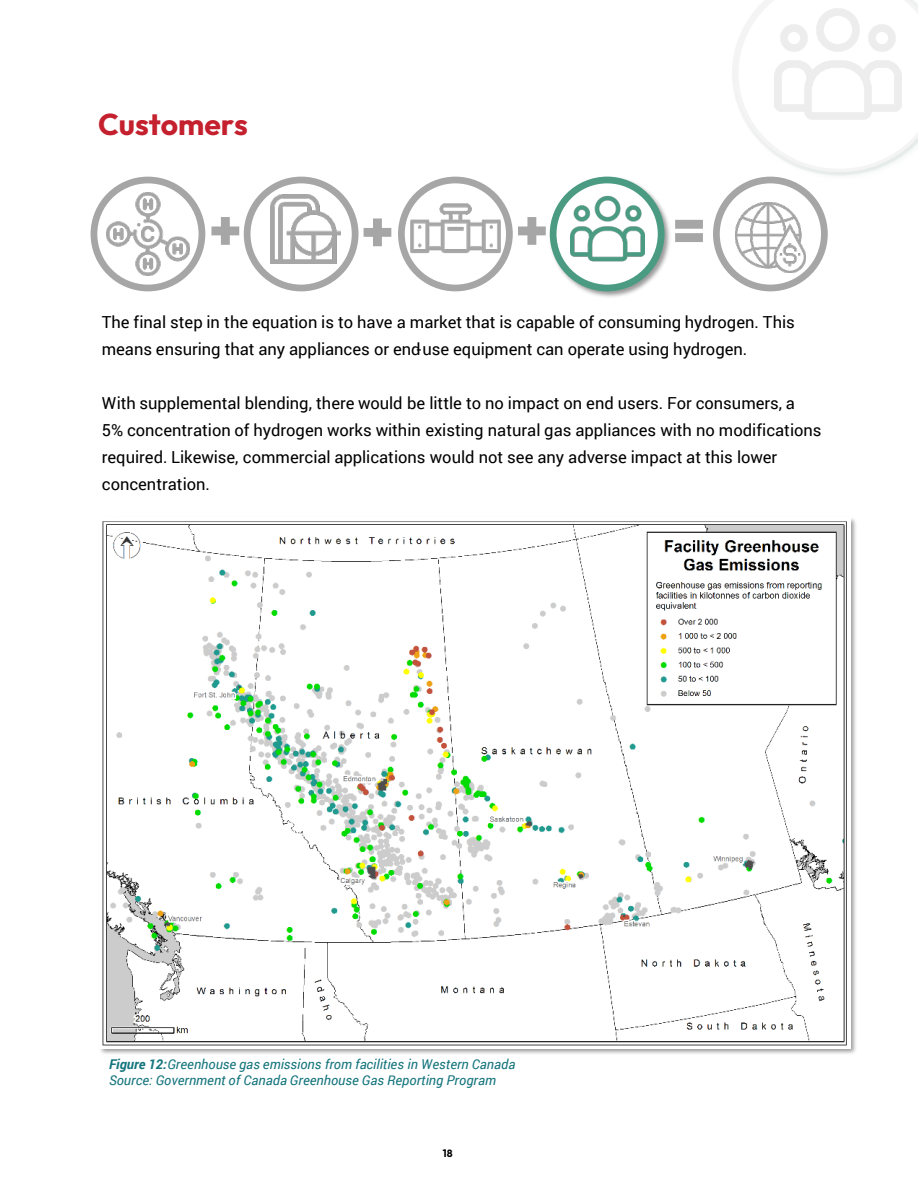
<style>
.page{position:relative;width:918px;height:1188px;background:#fff}
.page>*{position:absolute;margin:0;border:0;box-sizing:border-box;transform-origin:0 0}
.t1{font:700 30px "Outfit";color:#c4202e}
.t2{font:16.65px "Roboto";color:#000}
.t3{font:16.5px/27px "Roboto";color:#000}
.t4{font:italic 13.5px/16.2px "Roboto";color:#15757d}
.t5{font:700 10.5px "Outfit";color:#000}
.s1{font-weight:700}
</style>
<div class="page">
<svg style="left:94px;top:180px;width:108px;height:108px"></svg>
<div style="left:91px;top:177px;width:114px;height:114px;border:7px solid #a6a6a6;border-radius:50%"></div>
<svg style="left:211px;top:217px;width:28px;height:28px"></svg>
<svg style="left:247px;top:180px;width:108px;height:108px"></svg>
<div style="left:244px;top:177px;width:115px;height:114px;border:7px solid #a6a6a6;border-radius:50%"></div>
<svg style="left:364px;top:218px;width:27px;height:28px"></svg>
<svg style="left:401px;top:180px;width:108px;height:108px"></svg>
<div style="left:398px;top:177px;width:115px;height:114px;border:7px solid #a6a6a6;border-radius:50%"></div>
<svg style="left:518px;top:217px;width:28px;height:28px"></svg>
<img style="left:549px;top:176px;width:121px;height:121px">
<svg style="left:553px;top:180px;width:108px;height:108px"></svg>
<div style="left:550px;top:177px;width:115px;height:114px;border:7px solid #4a9b82;border-radius:50%"></div>
<svg style="left:675px;top:220px;width:28px;height:22px"></svg>
<svg style="left:716px;top:180px;width:108px;height:108px"></svg>
<div style="left:713px;top:177px;width:115px;height:114px;border:7px solid #a6a6a6;border-radius:50%"></div>
<img style="left:106px;top:192px;width:84px;height:84px">
<img style="left:271px;top:194px;width:70px;height:70px">
<img style="left:411px;top:188px;width:89px;height:89px">
<img style="left:570px;top:191px;width:74px;height:74px">
<img style="left:735px;top:202px;width:71px;height:71px">
<img style="left:742px;top:175px;width:105px;height:9px">
<svg style="left:732px;top:0;width:186px;height:175px"></svg>
<img style="left:774px;top:0;width:128px;height:128px">
<img style="left:100px;top:518px;width:750px;height:530px">
<h1 class="t1" style="left:98px;top:108px;width:151px">Customers</h1>
<p class="t3" style="left:102px;top:308px;width:695px">The final step in the equation is to have a market that is capable of consuming hydrogen. This</p>
<p class="t2" style="left:102px;top:338px;width:647px">means ensuring that any appliances or end-use equipment can operate using hydrogen.</p>
<p class="t3" style="left:102px;top:389px;width:721px">With supplemental blending, there would be little to no impact on end users. For consumers, a<br>5% concentration of hydrogen works within existing natural gas appliances with no modifications required. Likewise, commercial applications would not see any adverse impact at this lower concentration.</p>
<p class="t4" style="left:109px;top:1056px;width:408px"><span class="s1">Figure 12:</span>Greenhouse gas emissions from facilities in Western Canada<br>Source: Government of Canada Greenhouse Gas Reporting Program</p>
<p class="t5" style="left:443px;top:1147px;width:11px">18</p>
</div>
